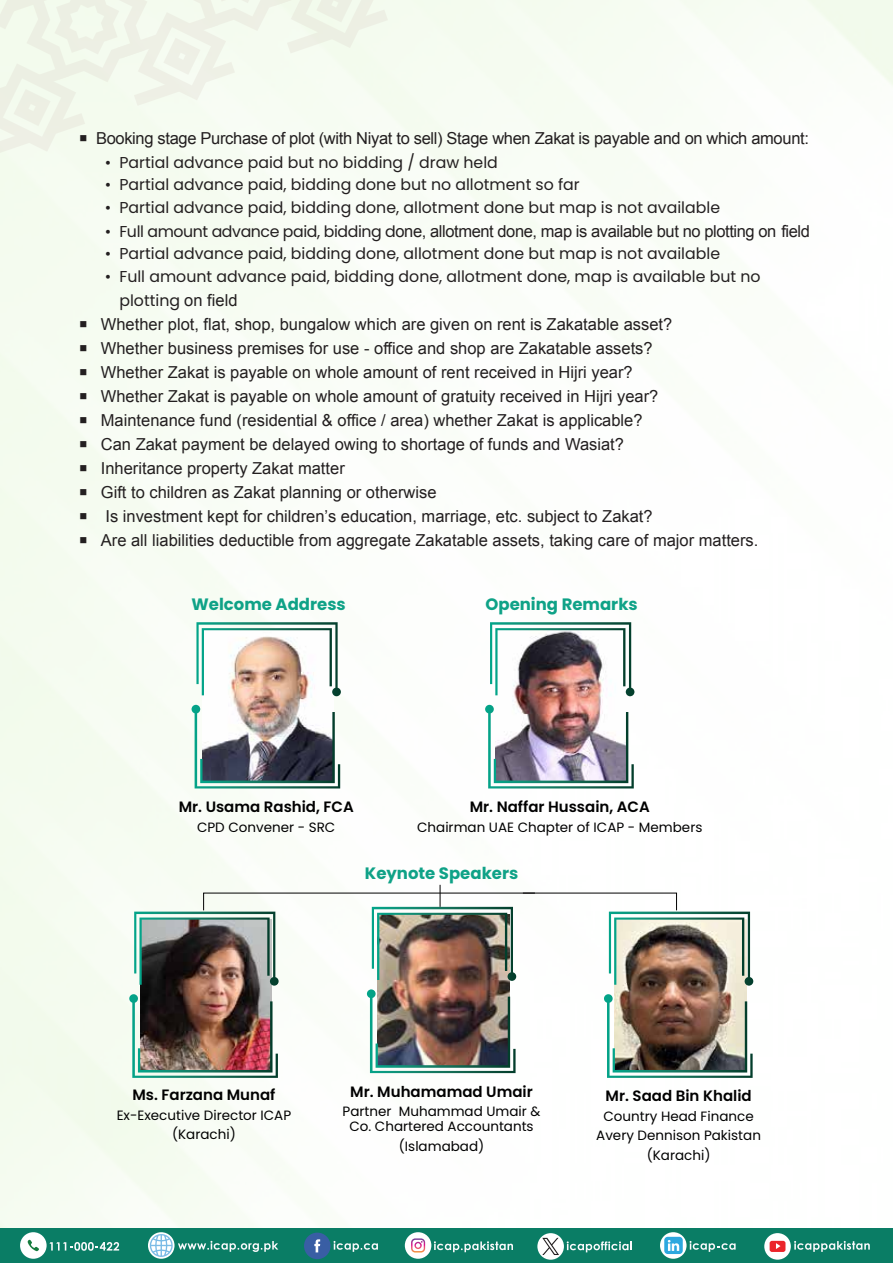
<style>
.page{position:relative;width:893px;height:1263px;background:#fff}
.page>*{position:absolute;margin:0;border:0;box-sizing:border-box;transform-origin:0 0}
.t1{font:16.5px "Arial";color:#231f20}
.t2{font:16.5px "Arial";letter-spacing:-.02em;color:#231f20}
.t3{font:16.5px "Arial";letter-spacing:-.025em;color:#231f20}
.t4{font:700 16.5px "Poppins";color:#0fa287}
.t5{font:15.75px/24px "Poppins";color:#231f20}
.t6{font:600 15px "Poppins";color:#010101}
.t7{font:13.5px/19.5px "Poppins";color:#010101;text-align:center}
.s1{font-family:"Poppins";font-size:15.75px}
.s2{font-family:"Arial";font-size:16.5px}
</style>
<div class="page">
<img style="left:0;top:0;width:893px;height:1229px">
<svg style="left:0;top:0;width:388px;height:153px"></svg>
<div style="left:0;top:1229px;width:893px;height:34px;background:#0a7d65"></div>
<svg style="left:148px;top:1232px;width:27px;height:27px"></svg>
<svg style="left:150px;top:1234px;width:128px;height:23px"></svg>
<svg style="left:49px;top:1242px;width:70px;height:9px"></svg>
<div style="left:20px;top:1232px;width:27px;height:27px;background:#fff;border-radius:50%"></div>
<svg style="left:27px;top:1240px;width:12px;height:11px"></svg>
<svg style="left:794px;top:1241px;width:76px;height:11px"></svg>
<svg style="left:764px;top:1233px;width:27px;height:27px"></svg>
<svg style="left:770px;top:1241px;width:15px;height:11px"></svg>
<div style="left:405px;top:1232px;width:26px;height:27px;background:#fff;border-radius:50%"></div>
<svg style="left:411px;top:1238px;width:14px;height:14px"></svg>
<svg style="left:434px;top:1241px;width:79px;height:11px"></svg>
<svg style="left:660px;top:1232px;width:27px;height:27px"></svg>
<svg style="left:690px;top:1241px;width:46px;height:11px"></svg>
<div style="left:664px;top:1237px;width:19px;height:17px;background:#2da8df;border-radius:3px"></div>
<svg style="left:668px;top:1240px;width:11px;height:11px"></svg>
<svg style="left:334px;top:1241px;width:44px;height:11px"></svg>
<div style="left:304px;top:1232px;width:27px;height:27px;background:#395ea4;border-radius:50%"></div>
<svg style="left:314px;top:1239px;width:6px;height:13px"></svg>
<svg style="left:567px;top:1241px;width:65px;height:11px"></svg>
<svg style="left:537px;top:1233px;width:27px;height:27px"></svg>
<svg style="left:542px;top:1238px;width:17px;height:17px"></svg>
<img style="left:202px;top:696px;width:132px;height:9px">
<img style="left:196px;top:622px;width:145px;height:74px">
<img style="left:192px;top:705px;width:148px;height:83px">
<img style="left:496px;top:696px;width:131px;height:9px">
<img style="left:490px;top:622px;width:144px;height:74px">
<img style="left:485px;top:705px;width:149px;height:83px">
<img style="left:129px;top:885px;width:624px;height:193px">
<p class="t2" style="left:79px;top:127px;width:731px">■ Booking stage Purchase of plot (with Niyat to sell) Stage when Zakat is payable and on which amount:</p>
<p class="t5" style="left:105px;top:150px;width:394px">• Partial advance paid but no bidding / draw held</p>
<p class="t5" style="left:105px;top:173px;width:476px">• Partial advance paid, bidding done but no allotment so far</p>
<p class="t5" style="left:105px;top:195px;width:617px">• Partial advance paid, bidding done, allotment done but map is not available</p>
<p class="t3" style="left:105px;top:220px;width:707px"><span class="s1">• Full amount advance paid, bidding d</span>one, allotment done, map is available but no plotting on field</p>
<p class="t5" style="left:105px;top:242px;width:617px">• Partial advance paid, bidding done, allotment done but map is not available</p>
<p class="t5" style="left:119px;top:264px;width:643px;text-indent:-15px">• Full amount advance paid, bidding done, allotment done, map is available but no plotting <span class="s2">on field</span></p>
<p class="t1" style="left:79px;top:313px;width:594px">■ Whether plot, flat, shop, bungalow which are given on rent is Zakatable asset?</p>
<p class="t1" style="left:79px;top:337px;width:575px">■ Whether business premises for use - office and shop are Zakatable assets?</p>
<p class="t1" style="left:79px;top:361px;width:555px">■ Whether Zakat is payable on whole amount of rent received in Hijri year?</p>
<p class="t1" style="left:79px;top:385px;width:581px">■ Whether Zakat is payable on whole amount of gratuity received in Hijri year?</p>
<p class="t1" style="left:79px;top:409px;width:565px">■ Maintenance fund (residential &amp; office / area) whether Zakat is applicable?</p>
<p class="t1" style="left:79px;top:433px;width:546px">■ Can Zakat payment be delayed owing to shortage of funds and Wasiat?</p>
<p class="t1" style="left:79px;top:457px;width:267px">■ Inheritance property Zakat matter</p>
<p class="t1" style="left:79px;top:481px;width:359px">■ Gift to children as Zakat planning or otherwise</p>
<p class="t1" style="left:79px;top:505px;width:575px">■ Is investment kept for children’s education, marriage, etc. subject to Zakat?</p>
<p class="t1" style="left:79px;top:529px;width:681px">■ Are all liabilities deductible from aggregate Zakatable assets, taking care of major matters.</p>
<p class="t4" style="left:192px;top:595px;width:156px">Welcome Address</p>
<p class="t4" style="left:485px;top:595px;width:154px">Opening Remarks</p>
<p class="t6" style="left:179px;top:798px;width:177px">Mr. Usama Rashid, FCA</p>
<p class="t7" style="left:197px;top:817px;width:140px">CPD Convener - SRC</p>
<p class="t6" style="left:470px;top:798px;width:182px">Mr. Naffar Hussain, ACA</p>
<p class="t7" style="left:417px;top:817px;width:287px">Chairman UAE Chapter of ICAP - Members</p>
<p class="t4" style="left:365px;top:863px;width:155px">Keynote Speakers</p>
<p class="t6" style="left:132px;top:1086px;width:145px">Ms. Farzana Munaf</p>
<p class="t7" style="left:117px;top:1105px;width:176px">Ex-Executive Director ICAP (Karachi)</p>
<p class="t6" style="left:350px;top:1083px;width:184px">Mr. Muhamamad Umair</p>
<p class="t7" style="left:343px;top:1104px;width:199px;line-height:15px">Partner Muhammad Umair &amp;<br>Co. Chartered Accountants</p>
<p class="t7" style="left:399px;top:1136px;width:87px">(Islamabad)</p>
<p class="t6" style="left:606px;top:1087px;width:148px">Mr. Saad Bin Khalid</p>
<p class="t7" style="left:596px;top:1106px;width:166px">Country Head Finance<br>Avery Dennison Pakistan (Karachi)</p>
</div>
